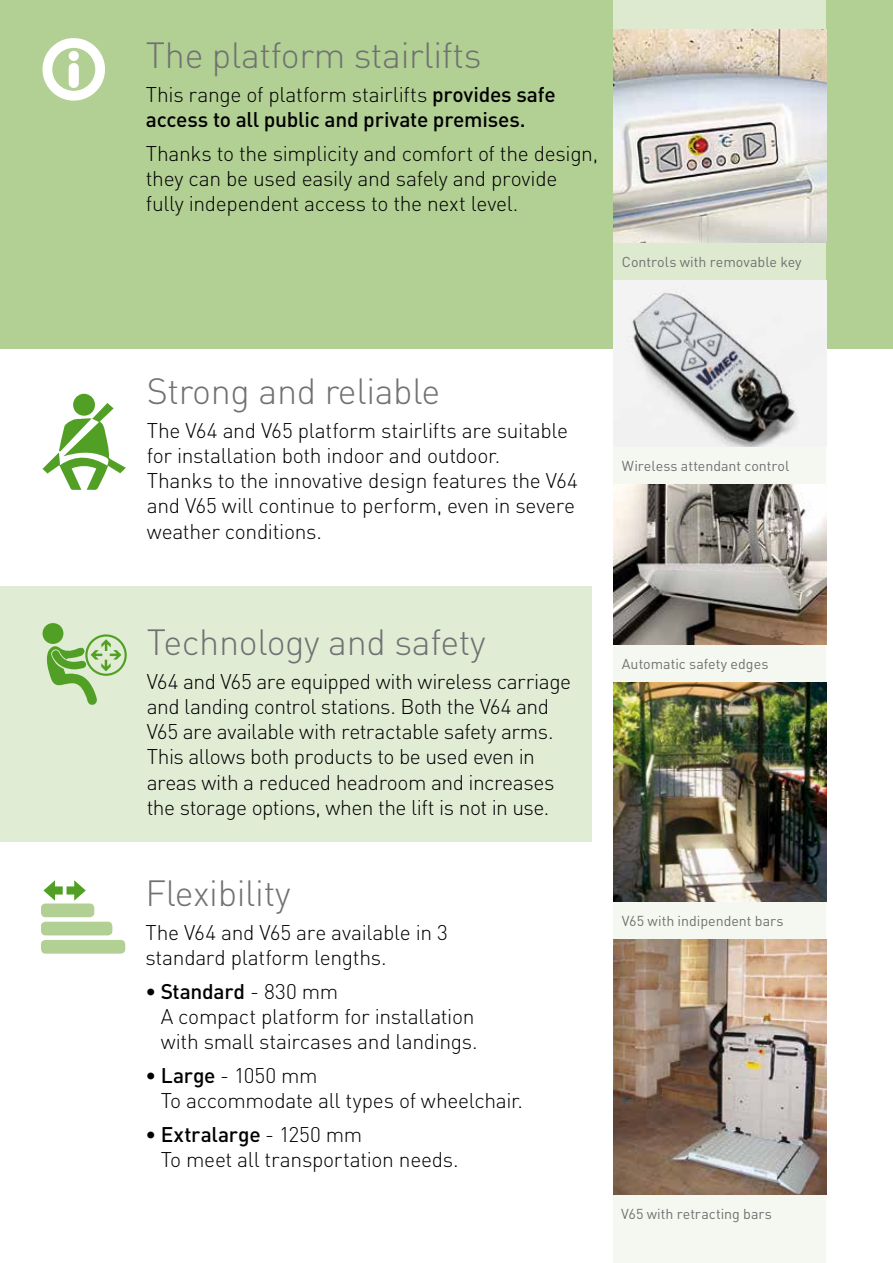
<style>
.page{position:relative;width:893px;height:1263px;background:#fff}
.page>*{position:absolute;margin:0;border:0;box-sizing:border-box;transform-origin:0 0}
.t1{font:300 36px "DIN";letter-spacing:-.01em;color:#707172}
.t2{font:300 21px/25.2px "DIN";letter-spacing:-.02em;color:#000}
.t3{font:500 21px/25.2px "DIN";letter-spacing:-.01em;color:#000}
.t4{font:14.25px "DIN";color:#707172}
.s1{font-weight:300}
.s2{font-weight:500}
</style>
<div class="page">
<div style="left:0;top:0;width:893px;height:349px;background:#b2cf94"></div>
<svg style="left:613px;top:0;width:213px;height:1263px;fill:#f4f8f0"></svg>
<div style="left:0;top:587px;width:591px;height:255px;background:#e1ecd5"></div>
<div style="left:43px;top:623px;width:20px;height:21px;background:#51a025;border-radius:50%"></div>
<svg style="left:46px;top:634px;width:81px;height:71px"></svg>
<svg style="left:43px;top:393px;width:83px;height:97px"></svg>
<svg style="left:43px;top:880px;width:43px;height:21px"></svg>
<div style="left:41px;top:940px;width:84px;height:14px;background:#b2cf94;border-radius:5px"></div>
<div style="left:41px;top:922px;width:71px;height:13px;background:#b2cf94;border-radius:5px"></div>
<div style="left:41px;top:903px;width:53px;height:14px;background:#b2cf94;border-radius:5px"></div>
<img style="left:613px;top:485px;width:213px;height:159px">
<img style="left:613px;top:30px;width:213px;height:212px">
<img style="left:613px;top:281px;width:213px;height:165px">
<img style="left:613px;top:683px;width:213px;height:218px">
<img style="left:613px;top:940px;width:213px;height:255px">
<svg style="left:43px;top:38px;width:62px;height:63px"></svg>
<h1 class="t1" style="left:146px;top:33px;width:337px">The platform stairlifts</h1>
<p class="t3" style="left:146px;top:81px;width:411px"><span class="s1">This range of platform stairlifts</span> provides safe access to all public and private premises.</p>
<p class="t2" style="left:146px;top:140px;width:454px">Thanks to the simplicity and comfort of the design, they can be used easily and safely and provide fully independent access to the next level.</p>
<p class="t4" style="left:622px;top:253px;width:181px">Controls with removable key</p>
<h1 class="t1" style="left:147px;top:369px;width:295px">Strong and reliable</h1>
<p class="t2" style="left:147px;top:417px;width:433px">The V64 and V65 platform stairlifts are suitable for installation both indoor and outdoor.<br>Thanks to the innovative design features the V64 and V65 will continue to perform, even in severe weather conditions.</p>
<h1 class="t1" style="left:147px;top:620px;width:340px">Technology and safety</h1>
<p class="t2" style="left:147px;top:668px;width:426px">V64 and V65 are equipped with wireless carriage and landing control stations. Both the V64 and V65 are available with retractable safety arms.<br>This allows both products to be used even in areas with a reduced headroom and increases the storage options, when the lift is not in use.</p>
<h1 class="t1" style="left:145px;top:871px;width:147px">Flexibility</h1>
<p class="t2" style="left:145px;top:919px;width:304px">The V64 and V65 are available in 3 standard platform lengths.</p>
<p class="t2" style="left:161px;top:978px;width:318px;text-indent:-15px"><span class="s2">• Standard</span> - 830 mm<br>A compact platform for installation with small staircases and landings.</p>
<p class="t2" style="left:161px;top:1062px;width:364px;text-indent:-15px"><span class="s2">• Large</span> - 1050 mm<br>To accommodate all types of wheelchair.</p>
<p class="t2" style="left:161px;top:1121px;width:300px;text-indent:-15px"><span class="s2">• Extralarge</span> - 1250 mm<br>To meet all transportation needs.</p>
<p class="t4" style="left:622px;top:457px;width:169px">Wireless attendant control</p>
<p class="t4" style="left:622px;top:654px;width:148px">Automatic safety edges</p>
<p class="t4" style="left:622px;top:912px;width:163px">V65 with indipendent bars</p>
<p class="t4" style="left:621px;top:1205px;width:152px">V65 with retracting bars</p>
</div>
